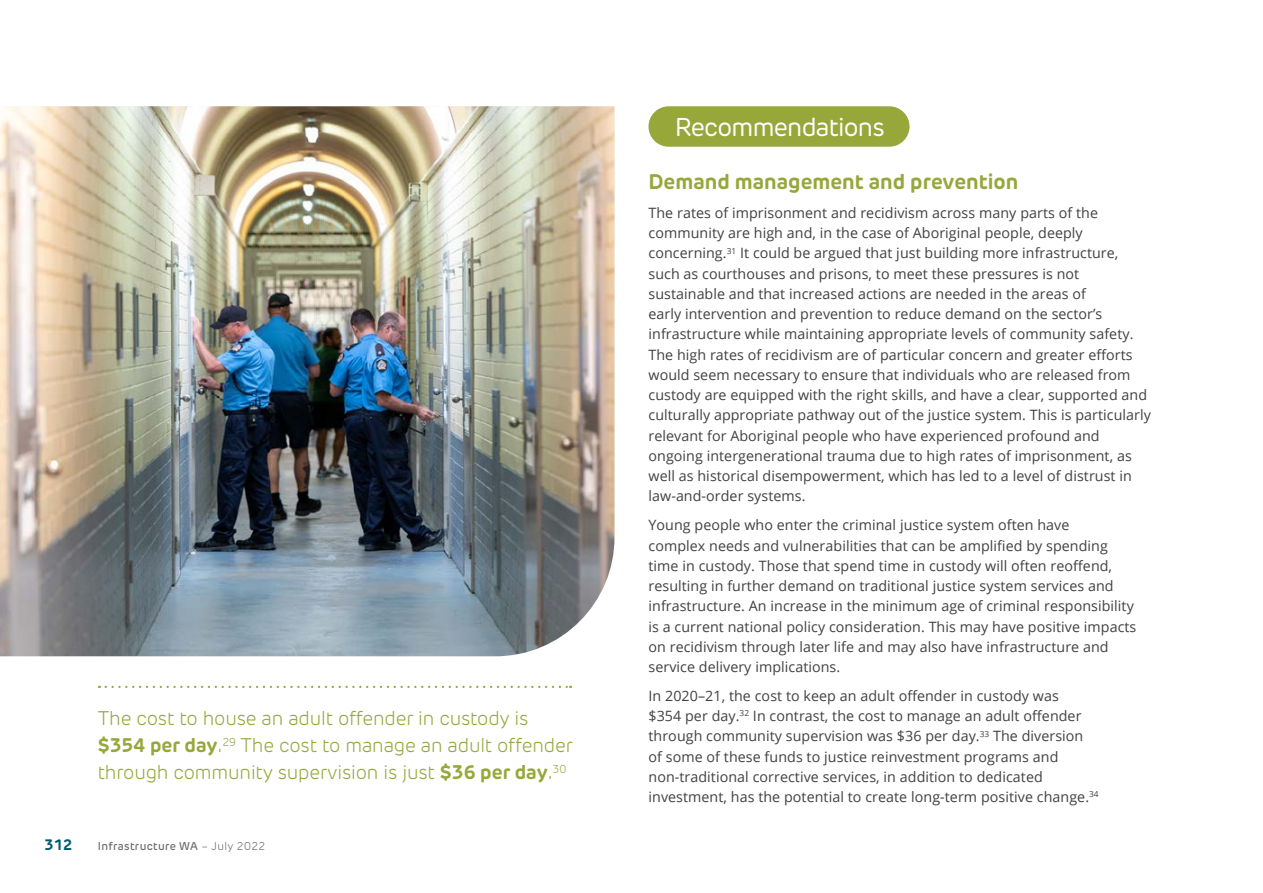
<style>
.page{position:relative;width:1263px;height:893px;background:#fff}
.page>*{position:absolute;margin:0;border:0;box-sizing:border-box;transform-origin:0 0}
.t1{font:25.5px "New Rubrik Edge";letter-spacing:-.03em;color:#fff}
.t2{font:700 21px "New Rubrik Edge";color:#97a73a}
.t3{font:300 19.5px/27px "New Rubrik Edge";letter-spacing:-.01em;color:#97a73a}
.t4{font:700 15px "New Rubrik Edge";color:#005b70}
.t5{font:14.25px/20.2px "Open Sans";letter-spacing:.005em;color:#414042}
.t6{font:500 11.25px "New Rubrik Edge";letter-spacing:.03em;color:#696a6d}
.s1{font-weight:700}
.s2{font-weight:300}
</style>
<div class="page">
<div style="left:648px;top:106px;width:261px;height:41px;background:#97a73a;border-radius:20px"></div>
<svg style="left:106px;top:686px;width:465px;height:2px"></svg>
<img style="left:0;top:106px;width:614px;height:550px">
<h3 class="t3" style="left:98px;top:705px;width:477px">The cost to house an adult offender in custody is <span class="s1">$354 per day</span>.<sup>29</sup> The cost to manage an adult offender through community supervision is just <span class="s1">$36 per day</span>.<sup>30</sup></h3>
<p class="t4" style="left:45px;top:836px;width:29px">312</p>
<p class="t6" style="left:98px;top:840px;width:169px">Infrastructure WA <span class="s2">– July 2022</span></p>
<h1 class="t1" style="left:675px;top:111px;width:212px">Recommendations</h1>
<h2 class="t2" style="left:648px;top:169px;width:371px">Demand management and prevention</h2>
<p class="t5" style="left:648px;top:202px;width:504px">The rates of imprisonment and recidivism across many parts of the community are high and, in the case of Aboriginal people, deeply concerning.<sup>31</sup> It could be argued that just building more infrastructure, such as courthouses and prisons, to meet these pressures is not sustainable and that increased actions are needed in the areas of<br>early intervention and prevention to reduce demand on the sector’s infrastructure while maintaining appropriate levels of community safety.<br>The high rates of recidivism are of particular concern and greater efforts would seem necessary to ensure that individuals who are released from custody are equipped with the right skills, and have a clear, supported and culturally appropriate pathway out of the justice system. This is particularly relevant for Aboriginal people who have experienced profound and ongoing intergenerational trauma due to high rates of imprisonment, as well as historical disempowerment, which has led to a level of distrust in law‑and‑order systems.</p>
<p class="t5" style="left:648px;top:515px;width:489px">Young people who enter the criminal justice system often have<br>complex needs and vulnerabilities that can be amplified by spending time in custody. Those that spend time in custody will often reoffend, resulting in further demand on traditional justice system services and infrastructure. An increase in the minimum age of criminal responsibility is a current national policy consideration. This may have positive impacts on recidivism through later life and may also have infrastructure and service delivery implications.</p>
<p class="t5" style="left:648px;top:685px;width:452px">In 2020–21, the cost to keep an adult offender in custody was<br>$354 per day.<sup>32</sup> In contrast, the cost to manage an adult offender through community supervision was $36 per day.<sup>33</sup> The diversion of some of these funds to justice reinvestment programs and non-traditional corrective services, in addition to dedicated investment, has the potential to create long-term positive change.<sup>34</sup></p>
</div>
